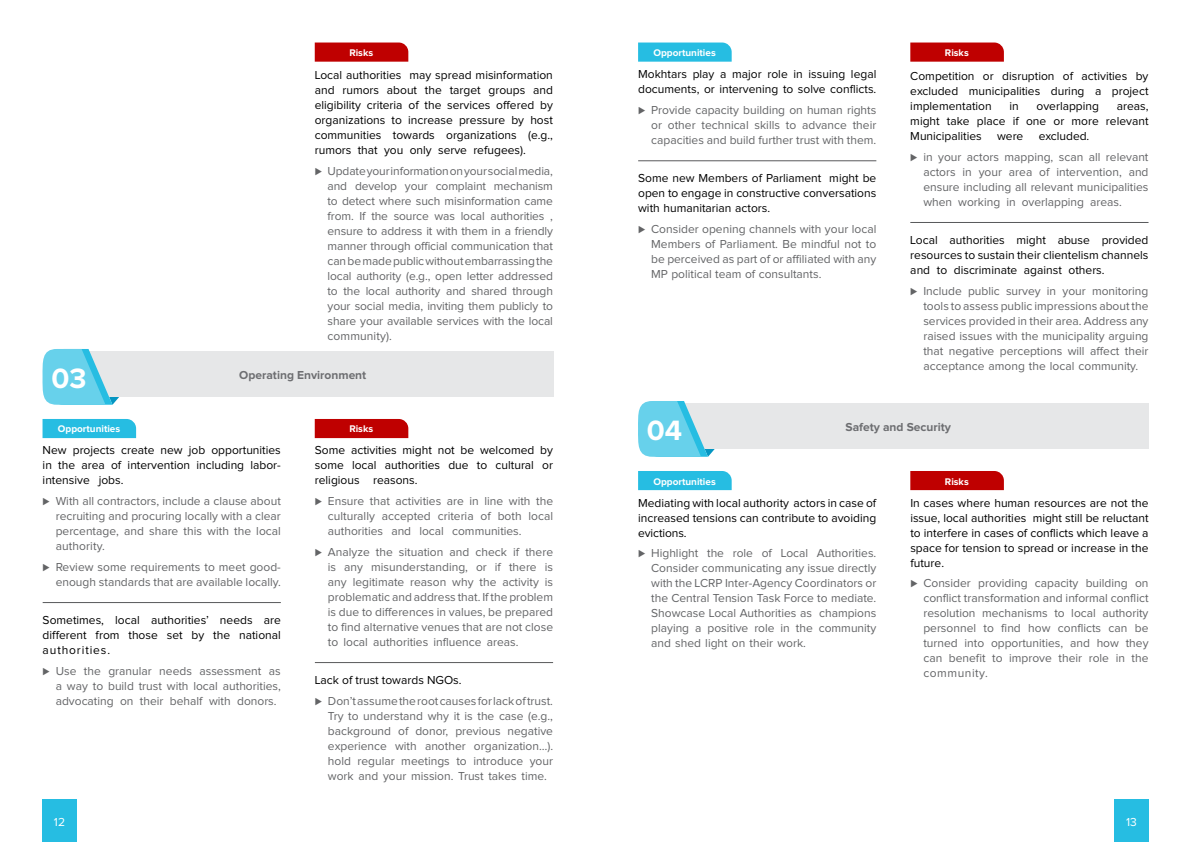
<style>
.page{position:relative;width:1191px;height:842px;background:#fff}
.page>*{position:absolute;margin:0;border:0;box-sizing:border-box;transform-origin:0 0}
.t1{font:700 29px "Proxima Nova";color:#fff}
.t2{font:12px/15px "Proxima Nova";color:#636466;text-align:justify}
.t3{font:12px/15px "Proxima Nova";color:#000;text-align:justify}
.t4{font:700 12px "Proxima Nova";color:#6d6e71}
.t5{font:12px "Proxima Nova";color:#fff}
.t6{font:700 10px "Proxima Nova";color:#fff}
</style>
<div class="page">
<div style="left:43px;top:799px;width:34px;height:43px;background:#26bde2"></div>
<div style="left:1114px;top:799px;width:34px;height:43px;background:#26bde2"></div>
<hr style="left:43px;top:602px;width:238px;height:1px;background:#58595b">
<hr style="left:315px;top:662px;width:238px;height:1px;background:#58595b">
<div style="left:78px;top:352px;width:475px;height:45px;background:#e6e7e8"></div>
<svg style="left:42px;top:349px;width:77px;height:56px"></svg>
<div style="left:315px;top:419px;width:93px;height:19px;background:#bf0000"></div>
<div style="left:315px;top:43px;width:93px;height:19px;background:#bf0000"></div>
<div style="left:43px;top:419px;width:93px;height:19px;background:#26bde2"></div>
<div style="left:673px;top:404px;width:475px;height:45px;background:#e6e7e8"></div>
<svg style="left:638px;top:401px;width:77px;height:56px"></svg>
<hr style="left:910px;top:222px;width:238px;height:1px;background:#58595b">
<svg style="left:910px;top:43px;width:94px;height:19px;background:#c00707"></svg>
<div style="left:910px;top:471px;width:94px;height:19px;background:#bf0000"></div>
<svg style="left:638px;top:43px;width:93px;height:19px;background:#2bbee2"></svg>
<div style="left:638px;top:471px;width:93px;height:19px;background:#26bde2"></div>
<hr style="left:638px;top:161px;width:238px;height:1px;background:#58595b">
<h1 class="t1" style="left:52px;top:365px;width:37px">03</h1>
<p class="t6" style="left:58px;top:425px;width:64px">Opportunities</p>
<p class="t6" style="left:349px;top:48px;width:25px">Risks</p>
<p class="t3" style="left:315px;top:68px;width:240px">Local authorities may spread misinformation and rumors about the target groups and eligibility criteria of the services offered by organizations to increase pressure by host communities towards organizations (e.g., rumors that you only serve refugees).</p>
<p class="t2" style="left:327px;top:164px;width:227px;text-indent:-13px">⊲ Update your information on your social media, and develop your complaint mechanism to detect where such misinformation came from. If the source was local authorities , ensure to address it with them in a friendly manner through official communication that can be made public without embarrassing the local authority (e.g., open letter addressed to the local authority and shared through your social media, inviting them publicly to share your available services with the local community).</p>
<p class="t4" style="left:239px;top:370px;width:128px">Operating Environment</p>
<p class="t6" style="left:349px;top:425px;width:25px">Risks</p>
<p class="t3" style="left:43px;top:443px;width:240px">New projects create new job opportunities in the area of intervention including labor&shy;intensive jobs.</p>
<p class="t2" style="left:56px;top:494px;width:227px;text-indent:-13px">⊲ With all contractors, include a clause about recruiting and procuring locally with a clear percentage, and share this with the local authority.</p>
<p class="t2" style="left:43px;top:560px;width:240px;text-align:right">⊲ Review some requirements to meet good&shy;enough standards that are available locally.</p>
<p class="t3" style="left:43px;top:613px;width:240px">Sometimes, local authorities’ needs are different from those set by the national authorities.</p>
<p class="t2" style="left:56px;top:664px;width:227px;text-indent:-13px">⊲ Use the granular needs assessment as a way to build trust with local authorities, advocating on their behalf with donors.</p>
<p class="t3" style="left:315px;top:443px;width:240px">Some activities might not be welcomed by some local authorities due to cultural or religious reasons.</p>
<p class="t2" style="left:328px;top:494px;width:227px;text-indent:-13px">⊲ Ensure that activities are in line with the culturally accepted criteria of both local authorities and local communities.</p>
<p class="t2" style="left:328px;top:545px;width:227px;text-indent:-13px">⊲ Analyze the situation and check if there is any misunderstanding, or if there is any legitimate reason why the activity is problematic and address that. If the problem is due to differences in values, be prepared to find alternative venues that are not close to local authorities influence areas.</p>
<p class="t3" style="left:315px;top:673px;width:148px">Lack of trust towards NGOs.</p>
<p class="t2" style="left:328px;top:694px;width:227px;text-indent:-13px">⊲ Don’t assume the root causes for lack of trust.<br>Try to understand why it is the case (e.g., background of donor, previous negative experience with another organization…). hold regular meetings to introduce your work and your mission. Trust takes time.</p>
<p class="t6" style="left:653px;top:48px;width:64px">Opportunities</p>
<p class="t3" style="left:638px;top:67px;width:240px">Mokhtars play a major role in issuing legal documents, or intervening to solve conflicts.</p>
<p class="t2" style="left:651px;top:103px;width:227px;text-indent:-13px">⊲ Provide capacity building on human rights or other technical skills to advance their capacities and build further trust with them.</p>
<p class="t3" style="left:638px;top:171px;width:240px">Some new Members of Parliament might be open to engage in constructive conversations with humanitarian actors.</p>
<p class="t2" style="left:651px;top:222px;width:227px;text-indent:-13px">⊲ Consider opening channels with your local Members of Parliament. Be mindful not to be perceived as part of or affiliated with any MP political team of consultants.</p>
<p class="t6" style="left:945px;top:48px;width:25px">Risks</p>
<p class="t3" style="left:910px;top:69px;width:240px">Competition or disruption of activities by excluded municipalities during a project implementation</p>
<p class="t3" style="left:1009px;top:99px;width:11px">in</p>
<p class="t3" style="left:1036px;top:99px;width:64px">overlapping</p>
<p class="t3" style="left:910px;top:99px;width:240px;text-indent:206px">areas, might take place if one or more relevant Municipalities</p>
<p class="t3" style="left:997px;top:129px;width:28px">were</p>
<p class="t3" style="left:1038px;top:129px;width:52px">excluded.</p>
<p class="t2" style="left:923px;top:150px;width:227px;text-indent:-13px">⊲ in your actors mapping, scan all relevant actors in your area of intervention, and ensure including all relevant municipalities when working in overlapping areas.</p>
<p class="t3" style="left:910px;top:233px;width:240px">Local authorities might abuse provided resources to sustain their clientelism channels and to discriminate against others.</p>
<p class="t2" style="left:923px;top:284px;width:227px;text-indent:-13px">⊲ Include public survey in your monitoring tools to assess public impressions about the services provided in their area. Address any raised issues with the municipality arguing that negative perceptions will affect their acceptance among the local community.</p>
<h1 class="t1" style="left:647px;top:417px;width:37px">04</h1>
<p class="t6" style="left:653px;top:477px;width:64px">Opportunities</p>
<p class="t4" style="left:845px;top:422px;width:107px">Safety and Security</p>
<p class="t6" style="left:945px;top:477px;width:25px">Risks</p>
<p class="t3" style="left:638px;top:496px;width:240px">Mediating with local authority actors in case of increased tensions can contribute to avoiding evictions.</p>
<p class="t2" style="left:651px;top:546px;width:227px;text-indent:-13px">⊲ Highlight the role of Local Authorities.<br>Consider communicating any issue directly with the LCRP Inter-Agency Coordinators or the Central Tension Task Force to mediate.<br>Showcase Local Authorities as champions playing a positive role in the community and shed light on their work.</p>
<p class="t3" style="left:910px;top:496px;width:240px">In cases where human resources are not the issue, local authorities might still be reluctant to interfere in cases of conflicts which leave a space for tension to spread or increase in the future.</p>
<p class="t2" style="left:923px;top:576px;width:227px;text-indent:-13px">⊲ Consider providing capacity building on conflict transformation and informal conflict resolution mechanisms to local authority personnel to find how conflicts can be turned into opportunities, and how they can benefit to improve their role in the community.</p>
<p class="t5" style="left:54px;top:816px;width:13px">12</p>
<p class="t5" style="left:1126px;top:816px;width:12px">13</p>
</div>
